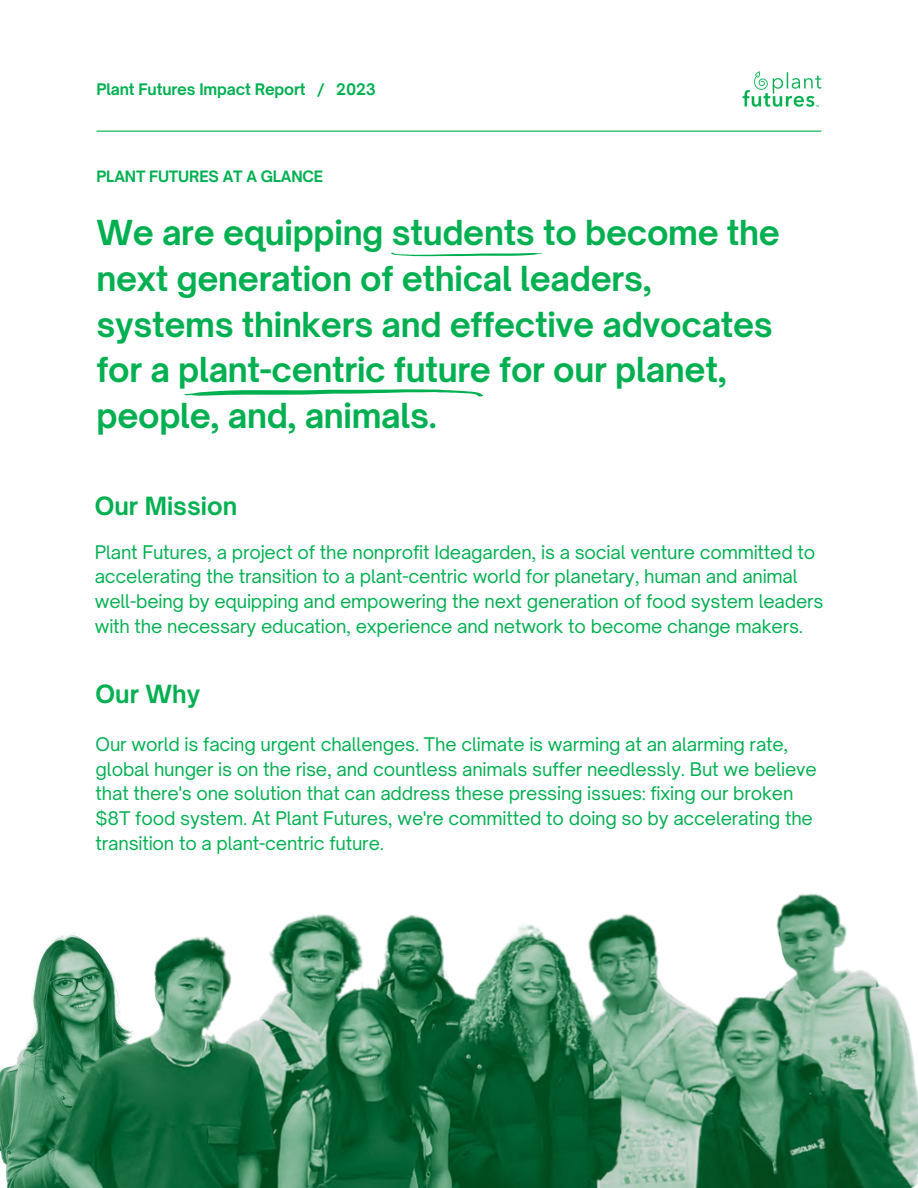
<style>
.page{position:relative;width:918px;height:1188px;background:#fff}
.page>*{position:absolute;margin:0;border:0;box-sizing:border-box;transform-origin:0 0}
.t1{font:700 33px/45.9px "Open Sauce One";letter-spacing:-.01em;color:#00b050}
.t2{font:700 24px "Open Sauce One";color:#00b050}
.t3{font:18px/24.8px "Open Sauce One";letter-spacing:-.01em;color:#00b050}
.t4{font:700 15.3px "Open Sauce One";letter-spacing:-.01em;color:#00b050}
.t5{font:700 15px "Open Sauce One";letter-spacing:-.01em;color:#00b050}
</style>
<div class="page">
<hr style="left:96px;top:131px;width:726px;height:1px;background:#00b050">
<img style="left:743px;top:72px;width:79px;height:34px">
<svg style="left:391px;top:252px;width:151px;height:4px"></svg>
<svg style="left:184px;top:389px;width:299px;height:8px"></svg>
<img style="left:0;top:946px;width:49px;height:242px">
<img style="left:657px;top:893px;width:261px;height:295px">
<img style="left:49px;top:914px;width:608px;height:274px">
<p class="t4" style="left:96px;top:80px;width:281px">Plant Futures Impact Report / 2023</p>
<p class="t5" style="left:96px;top:167px;width:228px">PLANT FUTURES AT A GLANCE</p>
<p class="t1" style="left:96px;top:209px;width:685px">We are equipping students to become the next generation of ethical leaders, systems thinkers and effective advocates for a plant-centric future for our planet, people, and, animals.</p>
<p class="t2" style="left:95px;top:491px;width:144px">Our Mission</p>
<p class="t3" style="left:95px;top:539px;width:730px">Plant Futures, a project of the nonprofit Ideagarden, is a social venture committed to accelerating the transition to a plant-centric world for planetary, human and animal well-being by equipping and empowering the next generation of food system leaders with the necessary education, experience and network to become change makers.</p>
<p class="t2" style="left:96px;top:679px;width:106px">Our Why</p>
<p class="t3" style="left:96px;top:732px;width:723px">Our world is facing urgent challenges. The climate is warming at an alarming rate, global hunger is on the rise, and countless animals suffer needlessly. But we believe that there's one solution that can address these pressing issues: fixing our broken $8T food system. At Plant Futures, we're committed to doing so by accelerating the transition to a plant-centric future.</p>
</div>
